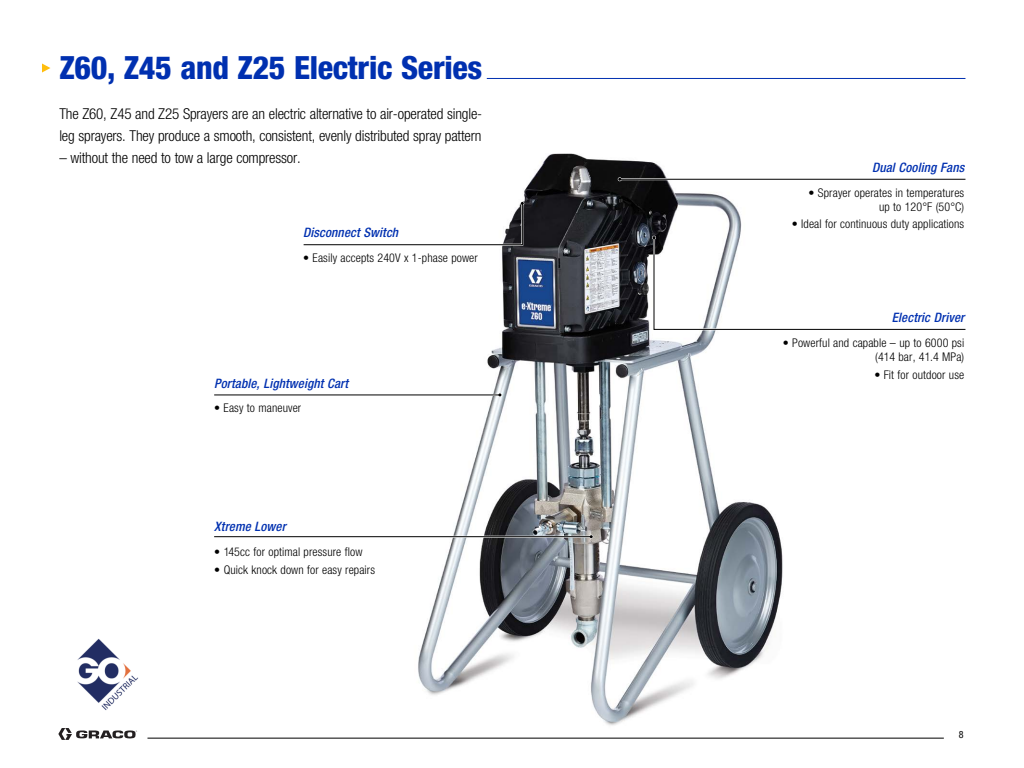
<style>
.page{position:relative;width:1024px;height:768px;background:#fff}
.page>*{position:absolute;margin:0;border:0;box-sizing:border-box;transform-origin:0 0}
.t1{font:800 condensed 32px "Helvetica Neue LT Std";letter-spacing:-.01em;color:#0030b0}
.t2{font:300 condensed 15px/22px "Helvetica Neue LT Std";letter-spacing:-.01em;color:#000}
.t3{font:italic 500 condensed 13px "Helvetica Neue LT Std";letter-spacing:.01em;color:#0030b0}
.t4{font:300 condensed 12px/14px "Helvetica Neue LT Std";letter-spacing:.01em;color:#000;text-align:right}
.t5{font:condensed 10px "Helvetica Neue LT Std";color:#000}
</style>
<div class="page">
<img style="left:376px;top:153px;width:438px;height:585px">
<svg style="left:58px;top:728px;width:79px;height:12px"></svg>
<hr style="left:147px;top:738px;width:797px;height:1px;background:#000">
<hr style="left:487px;top:78px;width:478px;height:1px;background:#0030b0">
<svg style="left:42px;top:63px;width:8px;height:10px"></svg>
<hr style="left:620px;top:178px;width:345px;height:2px;background:#fff">
<svg style="left:618px;top:177px;width:4px;height:4px"></svg>
<hr style="left:214px;top:394px;width:286px;height:2px;background:#fff">
<svg style="left:498px;top:393px;width:4px;height:4px"></svg>
<hr style="left:214px;top:395px;width:286px;height:1px;background:#000">
<svg style="left:652px;top:236px;width:314px;height:95px"></svg>
<svg style="left:303px;top:201px;width:221px;height:46px"></svg>
<hr style="left:620px;top:179px;width:345px;height:1px;background:#000">
<hr style="left:214px;top:536px;width:378px;height:2px;background:#fff">
<svg style="left:589px;top:535px;width:4px;height:4px"></svg>
<hr style="left:214px;top:536px;width:378px;height:1px;background:#000">
<img style="left:77px;top:638px;width:61px;height:72px">
<h1 class="t1" style="left:59px;top:48px;width:425px">Z60, Z45 and Z25 Electric Series</h1>
<p class="t2" style="left:59px;top:102px;width:424px">The Z60, Z45 and Z25 Sprayers are an electric alternative to air-operated single&shy;leg sprayers. They produce a smooth, consistent, evenly distributed spray pattern</p>
<p class="t2" style="left:59px;top:146px;width:243px">– without the need to tow a large compressor.</p>
<p class="t3" style="left:303px;top:225px;width:97px">Disconnect Switch</p>
<p class="t4" style="left:303px;top:251px;width:176px">• Easily accepts 240V x 1-phase power</p>
<p class="t3" style="left:214px;top:376px;width:135px">Portable, Lightweight Cart</p>
<p class="t4" style="left:214px;top:401px;width:89px">• Easy to maneuver</p>
<p class="t3" style="left:214px;top:519px;width:73px">Xtreme Lower</p>
<p class="t4" style="left:214px;top:545px;width:150px">• 145cc for optimal pressure flow</p>
<p class="t4" style="left:214px;top:562px;width:162px">• Quick knock down for easy repairs</p>
<p class="t3" style="left:872px;top:160px;width:94px">Dual Cooling Fans</p>
<p class="t4" style="left:809px;top:185px;width:157px">• Sprayer operates in temperatures up to 120°F (50°C)</p>
<p class="t4" style="left:792px;top:217px;width:174px">• Ideal for continuous duty applications</p>
<p class="t3" style="left:892px;top:310px;width:74px">Electric Driver</p>
<p class="t4" style="left:783px;top:336px;width:183px">• Powerful and capable – up to 6000 psi (414 bar, 41.4 MPa)</p>
<p class="t4" style="left:874px;top:367px;width:91px">• Fit for outdoor use</p>
<p class="t5" style="left:959px;top:729px;width:6px">8</p>
</div>
